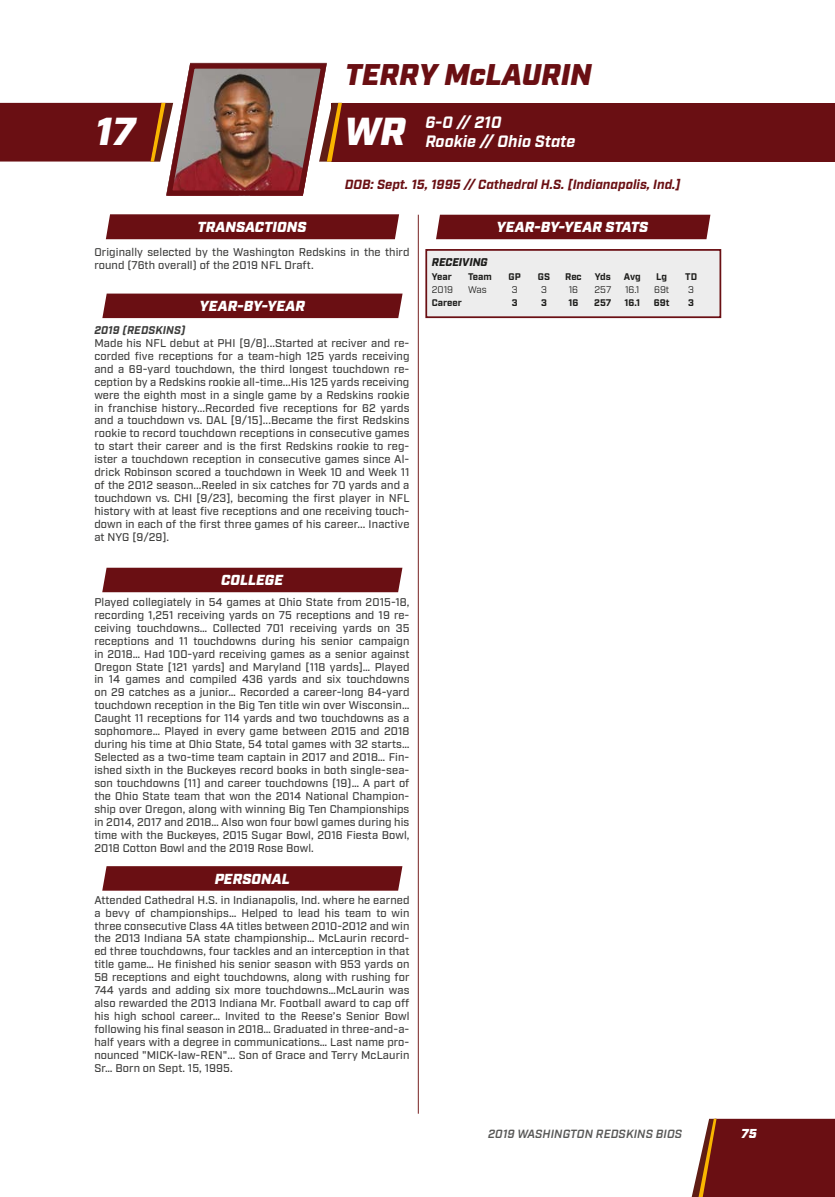
<style>
.page{position:relative;width:835px;height:1197px;background:#fff}
.page>*{position:absolute;margin:0;border:0;box-sizing:border-box;transform-origin:0 0}
.t1{font:italic 900 39.02px "Industry";color:#fff}
.t2{font:italic 900 29.93px "Industry";letter-spacing:.01em;color:#6a0f13}
.t3{font:italic 700 16.45px/19.8px "Industry";color:#fff}
.t4{font:italic 900 14.53px "Industry";color:#fff}
.t5{font:italic 700 13.3px "Industry";color:#6a0f13}
.t6{font:italic 900 12.95px "Industry";color:#fff}
.t7{font:italic 600 11.9px "Industry";letter-spacing:.01em;color:#575756}
.t8{font:500 11.2px/13px "Industry";letter-spacing:.01em;color:#3c3c3b;text-align:justify}
.t9{font:italic 700 11.2px "Industry";letter-spacing:.01em;color:#3c3c3b}
.t10{font:italic 900 11.2px "Industry";color:#1d1d1b}
.t11{font:700 9.62px "Industry";color:#1d1d1b}
.t12{font:9.62px "Industry";color:#1d1d1b}
</style>
<div class="page">
<svg style="left:692px;top:1119px;width:143px;height:78px;background:#752120"></svg>
<div style="left:332px;top:103px;width:503px;height:59px;background:#6a0f13"></div>
<svg style="left:0;top:62px;width:342px;height:134px"></svg>
<div style="left:102px;top:568px;width:300px;height:24px;background:#6a0f13"></div>
<svg style="left:102px;top:866px;width:300px;height:25px;background:#6e161a"></svg>
<hr style="left:418px;top:215px;width:1px;height:899px;background:#762121">
<div style="left:106px;top:214px;width:293px;height:25px;background:#6a0f13"></div>
<div style="left:102px;top:294px;width:300px;height:24px;background:#6a0f13"></div>
<div style="left:425px;top:249px;width:296px;height:69px;background:#ededed;border:2px solid #6a0f13"></div>
<div style="left:436px;top:215px;width:275px;height:24px;background:#6a0f13"></div>
<h2 class="t2" style="left:345px;top:57px;width:248px">TERRY McLAURIN</h2>
<h1 class="t1" style="left:95px;top:108px;width:41px">17</h1>
<h1 class="t1" style="left:345px;top:108px;width:62px">WR</h1>
<h3 class="t3" style="left:425px;top:113px;width:151px">6-0 // 210<br>Rookie // Ohio State</h3>
<p class="t5" style="left:345px;top:176px;width:337px">DOB: Sept. 15, 1995 // Cathedral H.S. [Indianapolis, Ind.]</p>
<p class="t4" style="left:197px;top:218px;width:114px">TRANSACTIONS</p>
<p class="t8" style="left:94px;top:246px;width:316px">Originally selected by the Washington Redskins in the third round (76th overall) of the 2019 NFL Draft.</p>
<p class="t4" style="left:199px;top:297px;width:110px">YEAR-BY-YEAR</p>
<p class="t9" style="left:94px;top:323px;width:92px">2019 (REDSKINS)</p>
<p class="t8" style="left:94px;top:337px;width:317px">Made his NFL debut at PHI [9/8]...Started at reciver and re&shy;corded five receptions for a team-high 125 yards receiving and a 69-yard touchdown, the third longest touchdown re&shy;ception by a Redskins rookie all-time...His 125 yards receiving were the eighth most in a single game by a Redskins rookie in franchise history...Recorded five receptions for 62 yards and a touchdown vs. DAL [9/15]...Became the first Redskins rookie to record touchdown receptions in consecutive games to start their career and is the first Redskins rookie to reg&shy;ister a touchdown reception in consecutive games since Al&shy;drick Robinson scored a touchdown in Week 10 and Week 11 of the 2012 season...Reeled in six catches for 70 yards and a touchdown vs. CHI [9/23], becoming the first player in NFL history with at least five receptions and one receiving touch&shy;down in each of the first three games of his career... Inactive at NYG [9/29].</p>
<p class="t4" style="left:220px;top:572px;width:67px">COLLEGE</p>
<p class="t8" style="left:94px;top:596px;width:317px">Played collegiately in 54 games at Ohio State from 2015-18, recording 1,251 receiving yards on 75 receptions and 19 re&shy;ceiving touchdowns… Collected 701 receiving yards on 35 receptions and 11 touchdowns during his senior campaign in 2018… Had 100-yard receiving games as a senior against Oregon State [121 yards] and Maryland [118 yards]… Played in 14 games and compiled 436 yards and six touchdowns on 29 catches as a junior… Recorded a career-long 84-yard touchdown reception in the Big Ten title win over Wisconsin… Caught 11 receptions for 114 yards and two touchdowns as a sophomore… Played in every game between 2015 and 2018 during his time at Ohio State, 54 total games with 32 starts… Selected as a two-time team captain in 2017 and 2018… Fin&shy;ished sixth in the Buckeyes record books in both single-sea&shy;son touchdowns (11) and career touchdowns (19)… A part of the Ohio State team that won the 2014 National Champion&shy;ship over Oregon, along with winning Big Ten Championships in 2014, 2017 and 2018… Also won four bowl games during his time with the Buckeyes, 2015 Sugar Bowl, 2016 Fiesta Bowl, 2018 Cotton Bowl and the 2019 Rose Bowl.</p>
<p class="t4" style="left:214px;top:870px;width:80px">PERSONAL</p>
<p class="t8" style="left:94px;top:894px;width:317px">Attended Cathedral H.S. in Indianapolis, Ind. where he earned a bevy of championships… Helped to lead his team to win three consecutive Class 4A titles between 2010-2012 and win the 2013 Indiana 5A state championship… McLaurin record&shy;ed three touchdowns, four tackles and an interception in that title game… He finished his senior season with 953 yards on 58 receptions and eight touchdowns, along with rushing for 744 yards and adding six more touchdowns…McLaurin was also rewarded the 2013 Indiana Mr. Football award to cap off his high school career… Invited to the Reese’s Senior Bowl following his final season in 2018… Graduated in three-and-a&shy;half years with a degree in communications… Last name pro&shy;nounced "MICK-law-REN"... Son of Grace and Terry McLaurin Sr… Born on Sept. 15, 1995.</p>
<p class="t4" style="left:496px;top:218px;width:156px">YEAR-BY-YEAR STATS</p>
<p class="t10" style="left:432px;top:255px;width:57px">RECEIVING</p>
<p class="t11" style="left:432px;top:271px;width:21px">Year</p>
<p class="t11" style="left:468px;top:271px;width:25px">Team</p>
<p class="t11" style="left:508px;top:271px;width:14px">GP</p>
<p class="t11" style="left:538px;top:271px;width:14px">GS</p>
<p class="t11" style="left:565px;top:271px;width:18px">Rec</p>
<p class="t11" style="left:595px;top:271px;width:17px">Yds</p>
<p class="t11" style="left:624px;top:271px;width:18px">Avg</p>
<p class="t11" style="left:656px;top:271px;width:12px">Lg</p>
<p class="t11" style="left:685px;top:271px;width:13px">TD</p>
<p class="t12" style="left:432px;top:284px;width:23px">2019</p>
<p class="t12" style="left:468px;top:284px;width:20px">Was</p>
<p class="t12" style="left:512px;top:284px;width:7px">3</p>
<p class="t12" style="left:541px;top:284px;width:7px">3</p>
<p class="t12" style="left:569px;top:284px;width:11px">16</p>
<p class="t12" style="left:594px;top:284px;width:18px">257</p>
<p class="t12" style="left:625px;top:284px;width:16px">16.1</p>
<p class="t12" style="left:654px;top:284px;width:17px">69t</p>
<p class="t12" style="left:688px;top:284px;width:7px">3</p>
<p class="t11" style="left:432px;top:297px;width:31px">Career</p>
<p class="t11" style="left:512px;top:297px;width:7px">3</p>
<p class="t11" style="left:541px;top:297px;width:7px">3</p>
<p class="t11" style="left:568px;top:297px;width:11px">16</p>
<p class="t11" style="left:594px;top:297px;width:19px">257</p>
<p class="t11" style="left:624px;top:297px;width:17px">16.1</p>
<p class="t11" style="left:654px;top:297px;width:17px">69t</p>
<p class="t11" style="left:688px;top:297px;width:7px">3</p>
<p class="t7" style="left:488px;top:1127px;width:195px">2019 WASHINGTON REDSKINS BIOS</p>
<p class="t6" style="left:741px;top:1126px;width:17px">75</p>
</div>
